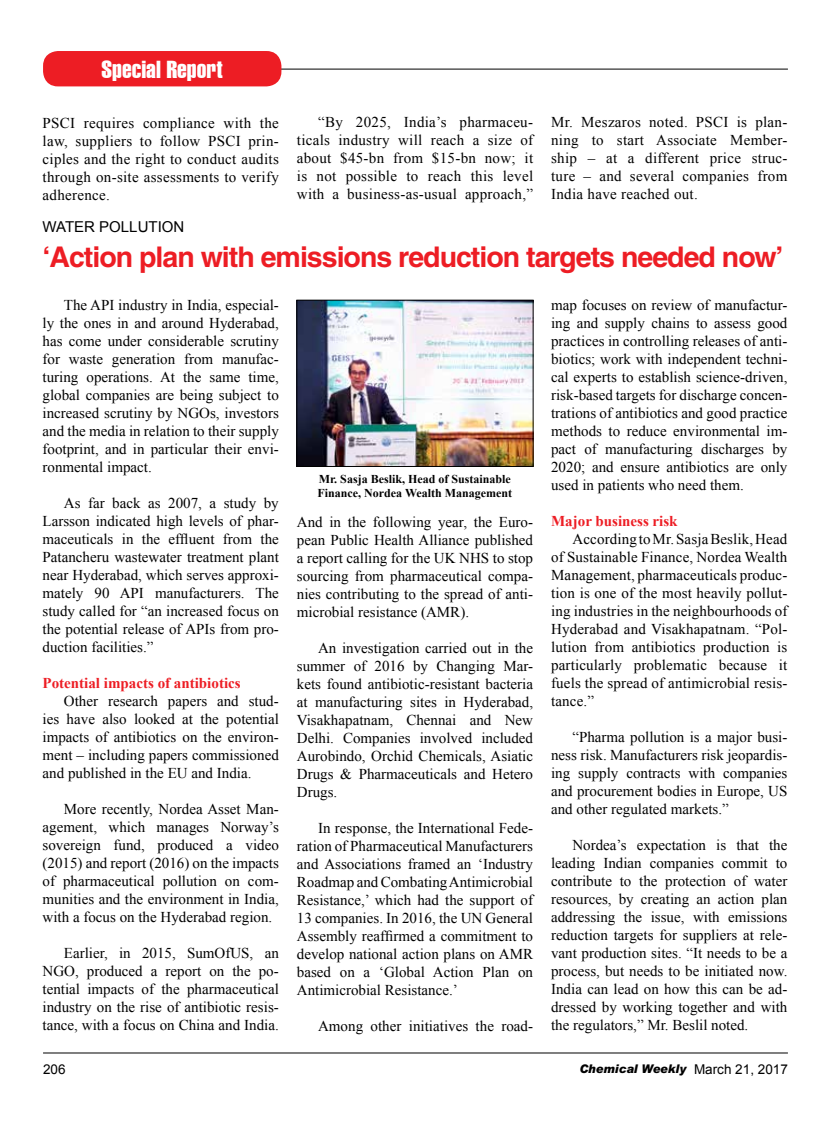
<style>
.page{position:relative;width:830px;height:1127px;background:#fff}
.page>*{position:absolute;margin:0;border:0;box-sizing:border-box;transform-origin:0 0}
.t1{font:700 28.5px "Helvetica";letter-spacing:-.035em;color:#ed1d24}
.t2{font:24px "Swiss 911 BT Extra Compressed";color:#fff;scale:1.2 1}
.t3{font:15px/18px "Times New Roman";color:#000;text-align:justify}
.t4{font:700 15px "Times New Roman";color:#ed1d24}
.t5{font:15px "Arial";color:#000}
.t6{font:13.5px "Arial";color:#000}
.t7{font:700 12px/14.4px "Times New Roman";color:#000}
.t8{font:italic 12px "Bril";color:#000;scale:.95 1}
.s1{font-family:"Arial";font-style:normal;font-size:13.5px}
</style>
<div class="page">
<hr style="left:269px;top:69px;width:518px;height:1px;background:#000">
<div style="left:43px;top:51px;width:238px;height:35px;background:#ed1d24;border-radius:15px"></div>
<hr style="left:43px;top:1052px;width:744px;height:1px;background:#000">
<img style="left:298px;top:302px;width:233px;height:163px">
<div style="left:296px;top:300px;width:237px;height:167px;border:1px solid #000"></div>
<h2 class="t2" style="left:102px;top:56px;width:102px">Special Report</h2>
<p class="t3" style="left:43px;top:114px;width:238px">PSCI requires compliance with the law, suppliers to follow PSCI prin&shy;ciples and the right to conduct audits through on-site assessments to verify adherence.</p>
<p class="t3" style="left:297px;top:113px;width:238px;text-indent:21px">“By 2025, India’s pharmaceu&shy;ticals industry will reach a size of about $45-bn from $15-bn now; it is not possible to reach this level with a business-as-usual approach,”</p>
<p class="t3" style="left:551px;top:113px;width:238px">Mr. Meszaros noted. PSCI is plan&shy;ning to start Associate Member&shy;ship – at a different price struc&shy;ture – and several companies from India have reached out.</p>
<p class="t5" style="left:43px;top:217px;width:143px">WATER POLLUTION</p>
<h1 class="t1" style="left:43px;top:239px;width:742px">‘Action plan with emissions reduction targets needed now’</h1>
<p class="t3" style="left:43px;top:296px;width:238px;text-indent:21px">The API industry in India, especial&shy;ly the ones in and around Hyderabad, has come under considerable scrutiny for waste generation from manufac&shy;turing operations. At the same time, global companies are being subject to increased scrutiny by NGOs, investors and the media in relation to their supply footprint, and in particular their envi&shy;ronmental impact.</p>
<p class="t3" style="left:43px;top:494px;width:238px;text-indent:21px">As far back as 2007, a study by Larsson indicated high levels of phar&shy;maceuticals in the effluent from the Patancheru wastewater treatment plant near Hyderabad, which serves approxi&shy;mately 90 API manufacturers. The study called for “an increased focus on the potential release of APIs from pro&shy;duction facilities.”</p>
<p class="t4" style="left:43px;top:673px;width:199px">Potential impacts of antibiotics</p>
<p class="t3" style="left:43px;top:692px;width:238px;text-indent:21px">Other research papers and stud&shy;ies have also looked at the potential impacts of antibiotics on the environ&shy;ment – including papers commissioned and published in the EU and India.</p>
<p class="t3" style="left:43px;top:800px;width:238px;text-indent:21px">More recently, Nordea Asset Man&shy;agement, which manages Norway’s sovereign fund, produced a video (2015) and report (2016) on the impacts of pharmaceutical pollution on com&shy;munities and the environment in India, with a focus on the Hyderabad region.</p>
<p class="t3" style="left:43px;top:944px;width:238px;text-indent:21px">Earlier, in 2015, SumOfUS, an NGO, produced a report on the po&shy;tential impacts of the pharmaceutical industry on the rise of antibiotic resis&shy;tance, with a focus on China and India.</p>
<p class="t3" style="left:551px;top:296px;width:238px">map focuses on review of manufactur&shy;ing and supply chains to assess good practices in controlling releases of anti&shy;biotics; work with independent techni&shy;cal experts to establish science-driven, risk-based targets for discharge concen&shy;trations of antibiotics and good practice methods to reduce environmental im&shy;pact of manufacturing discharges by 2020; and ensure antibiotics are only used in patients who need them.</p>
<p class="t4" style="left:551px;top:511px;width:128px">Major business risk</p>
<p class="t3" style="left:551px;top:530px;width:238px;text-indent:21px">According to Mr. Sasja Beslik, Head of Sustainable Finance, Nordea Wealth Management, pharmaceuticals produc&shy;tion is one of the most heavily pollut&shy;ing industries in the neighbourhoods of Hyderabad and Visakhapatnam. “Pol&shy;lution from antibiotics production is particularly problematic because it fuels the spread of antimicrobial resis&shy;tance.”</p>
<p class="t3" style="left:551px;top:728px;width:238px;text-indent:21px">“Pharma pollution is a major busi&shy;ness risk. Manufacturers risk jeopardis&shy;ing supply contracts with companies and procurement bodies in Europe, US and other regulated markets.”</p>
<p class="t3" style="left:551px;top:836px;width:238px;text-indent:21px">Nordea’s expectation is that the leading Indian companies commit to contribute to the protection of water resources, by creating an action plan addressing the issue, with emissions reduction targets for suppliers at rele&shy;vant production sites. “It needs to be a process, but needs to be initiated now.<br>India can lead on how this can be ad&shy;dressed by working together and with the regulators,” Mr. Beslil noted.</p>
<p class="t7" style="left:317px;top:471px;width:196px">Mr. Sasja Beslik, Head of Sustainable<br>Finance, Nordea Wealth Management</p>
<p class="t3" style="left:297px;top:513px;width:238px">And in the following year, the Euro&shy;pean Public Health Alliance published a report calling for the UK NHS to stop sourcing from pharmaceutical compa&shy;nies contributing to the spread of anti&shy;microbial resistance (AMR).</p>
<p class="t3" style="left:297px;top:639px;width:238px;text-indent:21px">An investigation carried out in the summer of 2016 by Changing Mar&shy;kets found antibiotic-resistant bacteria at manufacturing sites in Hyderabad, Visakhapatnam, Chennai and New Delhi. Companies involved included Aurobindo, Orchid Chemicals, Asiatic Drugs &amp; Pharmaceuticals and Hetero Drugs.</p>
<p class="t3" style="left:297px;top:819px;width:238px;text-indent:21px">In response, the International Fede&shy;ration of Pharmaceutical Manufacturers and Associations framed an ‘Industry Roadmap and Combating Antimicrobial Resistance,’ which had the support of 13 companies. In 2016, the UN General Assembly reaffirmed a commitment to develop national action plans on AMR based on a ‘Global Action Plan on Antimicrobial Resistance.’</p>
<p class="t3" style="left:318px;top:1017px;width:216px">Among other initiatives the road-</p>
<p class="t6" style="left:43px;top:1060px;width:24px">206</p>
<p class="t8" style="left:579px;top:1061px;width:221px">Chemical Weekly <span class="s1">March 21, 2017</span></p>
</div>
